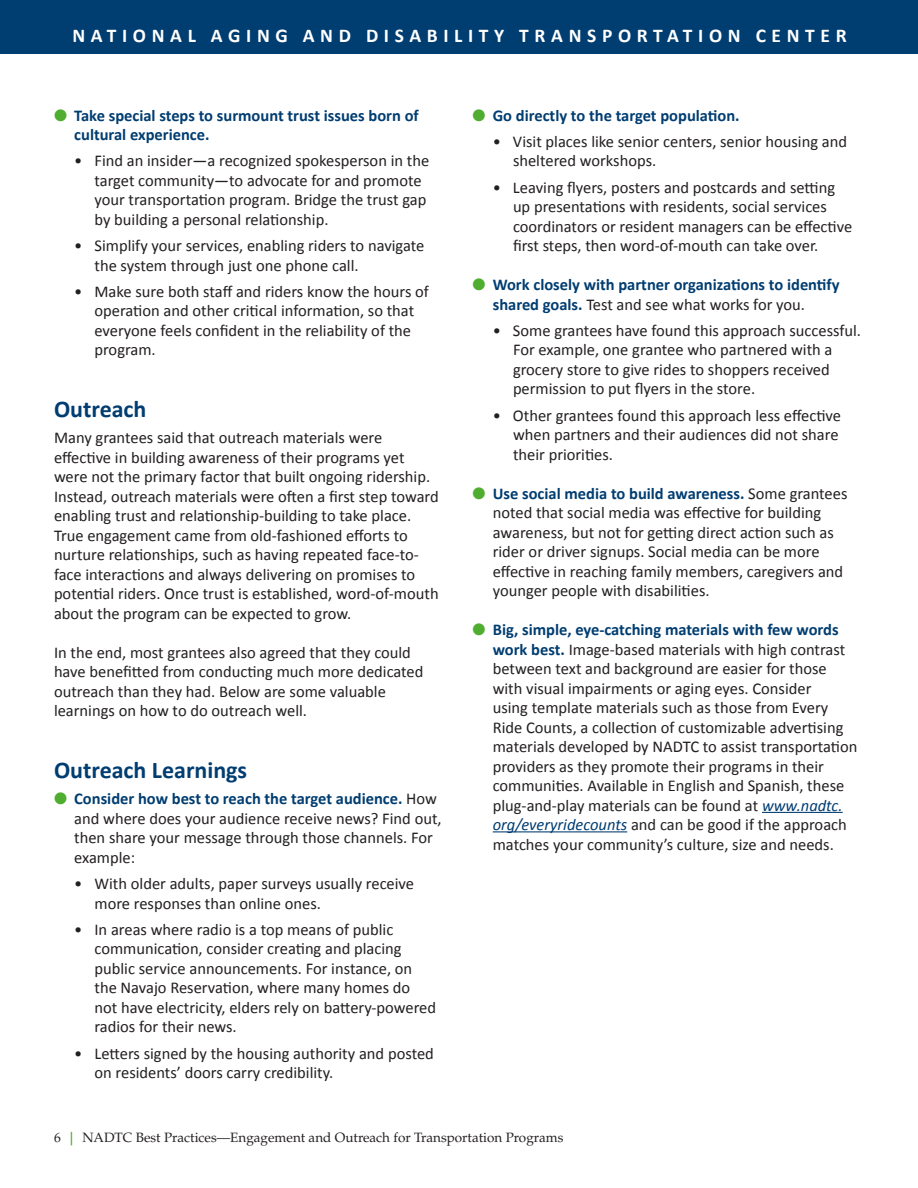
<style>
.page{position:relative;width:918px;height:1188px;background:#fff}
.page>*{position:absolute;margin:0;border:0;box-sizing:border-box;transform-origin:0 0}
.Subhead_Blue{font:700 24px "Calibri";color:#003d71}
.t1{font:700 19.5px "Calibri";letter-spacing:.29em;color:#fff}
.t2{font:16.5px/19.5px "Calibri";color:#231f20}
.t3{font:700 16.5px/19.5px "Calibri";color:#003d71}
.t4{font:13.5px "Palatino LT Std";color:#231f20}
.s1{color:#4fad2f}
.s2{font-weight:700;color:#003d71}
.s3{font-weight:400;color:#231f20}
.s4{font-style:italic;color:#003d71}
.s5{font-weight:700;color:#4fad2f}
</style>
<div class="page">
<div style="left:0;top:0;width:918px;height:54px;background:#003d71"></div>
<hr style="left:762px;top:812px;width:81px;height:1px;background:#003d71">
<hr style="left:493px;top:831px;width:134px;height:1px;background:#003d71">
<p class="t1" style="left:72px;top:23px;width:776px">NATIONAL AGING AND DISABILITY TRANSPORTATION CENTER</p>
<p class="t3" style="left:74px;top:105px;width:346px;text-indent:-20px"><span class="s1">●</span> Take special steps to surmount trust issues born of cultural experience.</p>
<p class="t2" style="left:94px;top:150px;width:336px;text-indent:-20px">• Find an insider—a recognized spokesperson in the target community—to advocate for and promote your transportation program. Bridge the trust gap by building a personal relationship.</p>
<p class="t2" style="left:94px;top:235px;width:331px;text-indent:-20px">• Simplify your services, enabling riders to navigate the system through just one phone call.</p>
<p class="t2" style="left:94px;top:281px;width:336px;text-indent:-20px">• Make sure both staff and riders know the hours of operation and other critical information, so that everyone feels confident in the reliability of the program.</p>
<p class="Subhead_Blue" style="left:54px;top:394px;width:94px">Outreach</p>
<p class="t2" style="left:54px;top:427px;width:386px">Many grantees said that outreach materials were effective in building awareness of their programs yet were not the primary factor that built ongoing ridership.<br>Instead, outreach materials were often a first step toward enabling trust and relationship-building to take place.<br>True engagement came from old-fashioned efforts to nurture relationships, such as having repeated face-to&shy;face interactions and always delivering on promises to potential riders. Once trust is established, word-of-mouth about the program can be expected to grow.</p>
<p class="t2" style="left:54px;top:642px;width:371px">In the end, most grantees also agreed that they could have benefitted from conducting much more dedicated outreach than they had. Below are some valuable learnings on how to do outreach well.</p>
<p class="Subhead_Blue" style="left:54px;top:755px;width:195px">Outreach Learnings</p>
<p class="t2" style="left:74px;top:788px;width:369px;text-indent:-20px"><span class="s1">●</span> <span class="s2">Consider how best to reach the target audience.</span> How and where does your audience receive news? Find out, then share your message through those channels. For example:</p>
<p class="t2" style="left:94px;top:873px;width:321px;text-indent:-20px">• With older adults, paper surveys usually receive more responses than online ones.</p>
<p class="t2" style="left:94px;top:919px;width:343px;text-indent:-20px">• In areas where radio is a top means of public communication, consider creating and placing public service announcements. For instance, on the Navajo Reservation, where many homes do not have electricity, elders rely on battery-powered radios for their news.</p>
<p class="t2" style="left:94px;top:1043px;width:341px;text-indent:-20px">• Letters signed by the housing authority and posted on residents’ doors carry credibility.</p>
<p class="t3" style="left:472px;top:105px;width:269px"><span class="s1">●</span> Go directly to the target population.</p>
<p class="t2" style="left:513px;top:131px;width:336px;text-indent:-20px">• Visit places like senior centers, senior housing and sheltered workshops.</p>
<p class="t2" style="left:513px;top:177px;width:341px;text-indent:-20px">• Leaving flyers, posters and postcards and setting up presentations with residents, social services coordinators or resident managers can be effective first steps, then word-of-mouth can take over.</p>
<p class="t3" style="left:493px;top:275px;width:349px;text-indent:-20px"><span class="s1">●</span> Work closely with partner organizations to identify shared goals. <span class="s3">Test and see what works for you.</span></p>
<p class="t2" style="left:513px;top:320px;width:350px;text-indent:-20px">• Some grantees have found this approach successful.<br>For example, one grantee who partnered with a grocery store to give rides to shoppers received permission to put flyers in the store.</p>
<p class="t2" style="left:513px;top:405px;width:330px;text-indent:-20px">• Other grantees found this approach less effective when partners and their audiences did not share their priorities.</p>
<p class="t2" style="left:493px;top:483px;width:356px;text-indent:-20px"><span class="s1">●</span> <span class="s2">Use social media to build awareness.</span> Some grantees noted that social media was effective for building awareness, but not for getting direct action such as rider or driver signups. Social media can be more effective in reaching family members, caregivers and younger people with disabilities.</p>
<p class="t2" style="left:493px;top:619px;width:366px;text-indent:-20px"><span class="s1">●</span> <span class="s2">Big, simple, eye-catching materials with few words work best.</span> Image-based materials with high contrast between text and background are easier for those with visual impairments or aging eyes. Consider<br>using template materials such as those from Every Ride Counts, a collection of customizable advertising materials developed by NADTC to assist transportation providers as they promote their programs in their communities. Available in English and Spanish, these plug-and-play materials can be found at <span class="s4">www.nadtc. org/everyridecounts</span> and can be good if the approach matches your community’s culture, size and needs.</p>
<p class="t4" style="left:54px;top:1130px;width:511px">6 <span class="s5">|</span> NADTC Best Practices—Engagement and Outreach for Transportation Programs</p>
</div>
